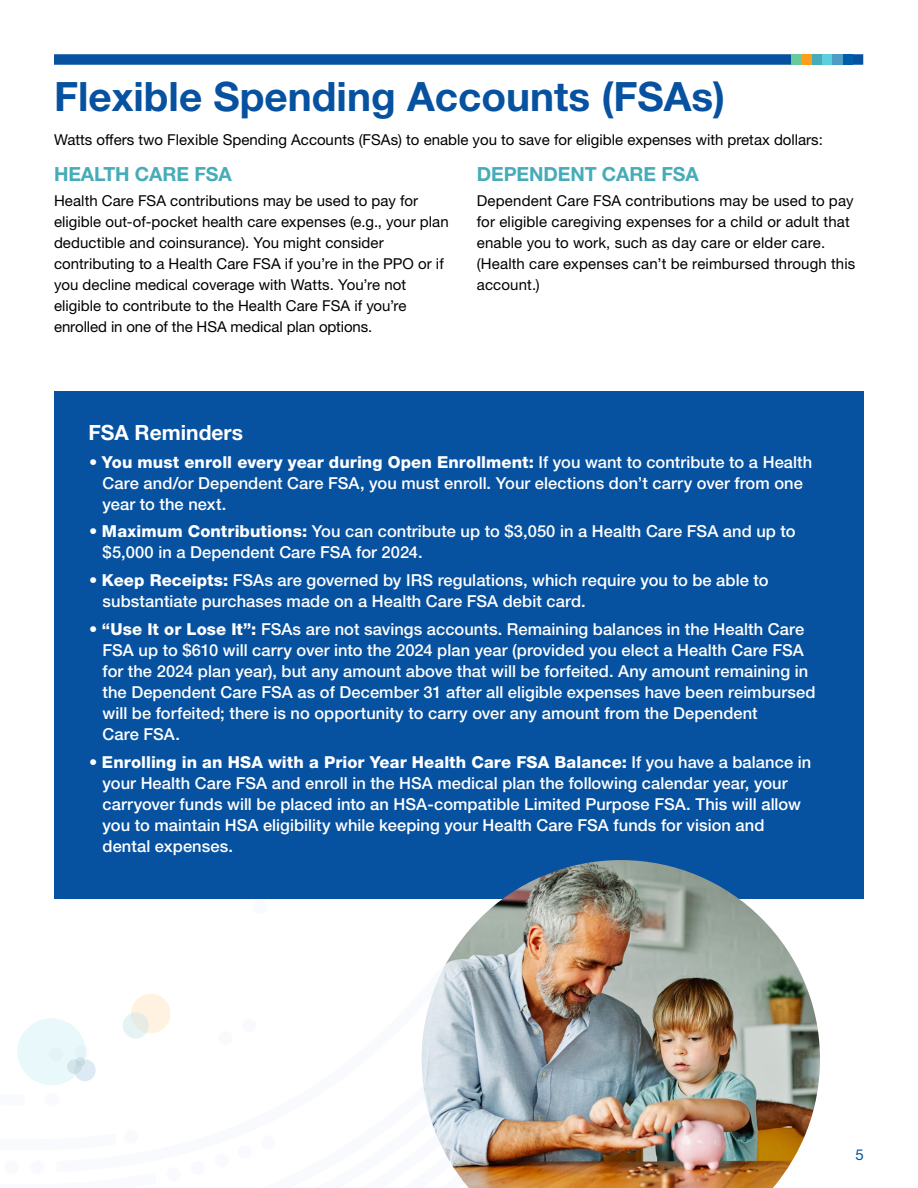
<style>
.page{position:relative;width:918px;height:1188px;background:#fff}
.page>*{position:absolute;margin:0;border:0;box-sizing:border-box;transform-origin:0 0}
.t1{font:700 40.5px "Helvetica Neue LT Std";color:#0651a0}
.t2{font:700 21px "Helvetica Neue LT Std";color:#fff}
.t3{font:700 19.5px "Helvetica Neue LT Std";letter-spacing:-.005em;color:#46acb9}
.t4{font:500 16.5px/21px "Helvetica Neue LT Std";letter-spacing:.005em;color:#fff}
.t5{font:15px/21px "Helvetica Neue LT Std";letter-spacing:.005em;color:#000}
.t6{font:15px "Helvetica Neue LT Std";color:#0651a0}
.s1{font-weight:800}
</style>
<div class="page">
<div style="left:54px;top:54px;width:809px;height:11px;background:#0651a0"></div>
<div style="left:842px;top:54px;width:11px;height:11px;background:#005dac"></div>
<div style="left:822px;top:54px;width:10px;height:11px;background:#5ccfdf"></div>
<div style="left:832px;top:54px;width:10px;height:11px;background:#509dc4"></div>
<div style="left:791px;top:54px;width:10px;height:11px;background:#69c998"></div>
<div style="left:812px;top:54px;width:10px;height:11px;background:#46acb9"></div>
<div style="left:801px;top:54px;width:11px;height:11px;background:#ff9e1a"></div>
<div style="left:54px;top:391px;width:810px;height:508px;background:#0651a0"></div>
<img style="left:422px;top:860px;width:398px;height:328px">
<svg style="left:17px;top:993px;width:154px;height:92px"></svg>
<h1 class="t1" style="left:54px;top:71px;width:673px">Flexible Spending Accounts (FSAs)</h1>
<p class="t5" style="left:54px;top:129px;width:770px">Watts offers two Flexible Spending Accounts (FSAs) to enable you to save for eligible expenses with pretax dollars:</p>
<p class="t3" style="left:54px;top:162px;width:179px">HEALTH CARE FSA</p>
<p class="t5" style="left:54px;top:190px;width:396px">Health Care FSA contributions may be used to pay for eligible out-of-pocket health care expenses (e.g., your plan deductible and coinsurance). You might consider contributing to a Health Care FSA if you’re in the PPO or if you decline medical coverage with Watts. You’re not eligible to contribute to the Health Care FSA if you’re enrolled in one of the HSA medical plan options.</p>
<p class="t3" style="left:477px;top:162px;width:223px">DEPENDENT CARE FSA</p>
<p class="t5" style="left:477px;top:190px;width:380px">Dependent Care FSA contributions may be used to pay for eligible caregiving expenses for a child or adult that enable you to work, such as day care or elder care. (Health care expenses can’t be reimbursed through this account.)</p>
<p class="t2" style="left:88px;top:419px;width:156px">FSA Reminders</p>
<p class="t4" style="left:103px;top:451px;width:711px;text-indent:-13px">• <span class="s1">You must enroll every year during Open Enrollment:</span> If you want to contribute to a Health<br>Care and/or Dependent Care FSA, you must enroll. Your elections don’t carry over from one year to the next.</p>
<p class="t4" style="left:103px;top:521px;width:695px;text-indent:-13px">• <span class="s1">Maximum Contributions:</span> You can contribute up to $3,050 in a Health Care FSA and up to $5,000 in a Dependent Care FSA for 2024.</p>
<p class="t4" style="left:103px;top:569px;width:668px;text-indent:-13px">• <span class="s1">Keep Receipts:</span> FSAs are governed by IRS regulations, which require you to be able to substantiate purchases made on a Health Care FSA debit card.</p>
<p class="t4" style="left:103px;top:618px;width:714px;text-indent:-13px">• <span class="s1">“Use It or Lose It”:</span> FSAs are not savings accounts. Remaining balances in the Health Care FSA up to $610 will carry over into the 2024 plan year (provided you elect a Health Care FSA for the 2024 plan year), but any amount above that will be forfeited. Any amount remaining in the Dependent Care FSA as of December 31 after all eligible expenses have been reimbursed will be forfeited; there is no opportunity to carry over any amount from the Dependent<br>Care FSA.</p>
<p class="t4" style="left:103px;top:751px;width:710px;text-indent:-13px">• <span class="s1">Enrolling in an HSA with a Prior Year Health Care FSA Balance:</span> If you have a balance in your Health Care FSA and enroll in the HSA medical plan the following calendar year, your carryover funds will be placed into an HSA-compatible Limited Purpose FSA. This will allow you to maintain HSA eligibility while keeping your Health Care FSA funds for vision and dental expenses.</p>
<p class="t6" style="left:856px;top:1145px;width:10px">5</p>
</div>
